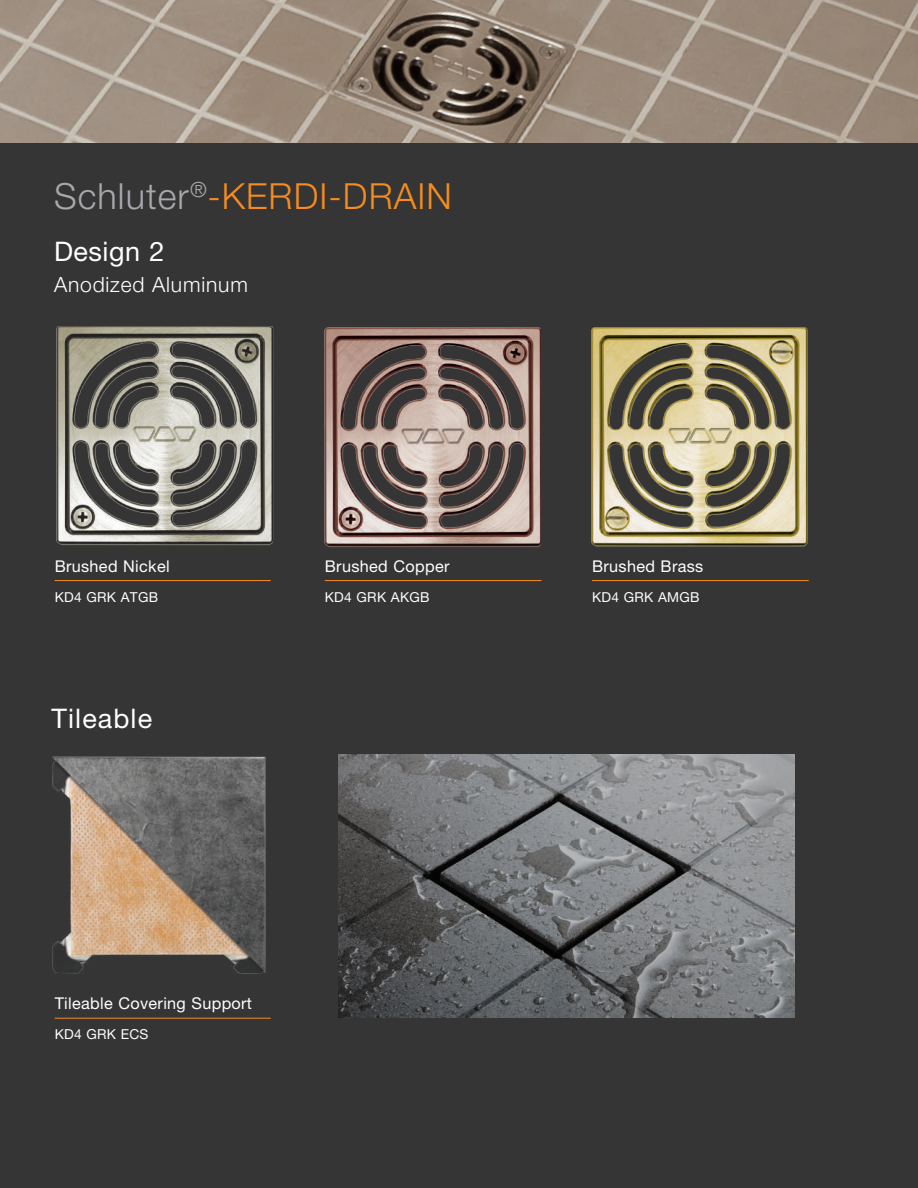
<style>
.page{position:relative;width:918px;height:1188px;background:#363536}
.page>*{position:absolute;margin:0;border:0;box-sizing:border-box;transform-origin:0 0}
.t1{font:300 36px "Helvetica Neue LT Pro";letter-spacing:.03em;color:#f68c1f}
.t2{font:27px "Helvetica Neue LT Pro";letter-spacing:.04em;color:#fff}
.t3{font:300 21px "Helvetica Neue LT Pro";letter-spacing:.04em;color:#fff}
.t4{font:16.2px "Helvetica Neue LT Pro";letter-spacing:.02em;color:#fff}
.t5{font:13.8px "Helvetica Neue LT Pro";letter-spacing:.02em;color:#fff}
.s1{color:#a8a9ad}
</style>
<div class="page">
<img style="left:51px;top:757px;width:215px;height:216px">
<img style="left:324px;top:327px;width:217px;height:220px">
<img style="left:591px;top:327px;width:216px;height:220px">
<hr style="left:592px;top:580px;width:217px;height:1px;background:#f68c1f">
<hr style="left:55px;top:580px;width:216px;height:1px;background:#f68c1f">
<hr style="left:55px;top:1018px;width:216px;height:1px;background:#f68c1f">
<hr style="left:325px;top:580px;width:217px;height:1px;background:#f68c1f">
<img style="left:56px;top:327px;width:218px;height:219px">
<img style="left:0;top:0;width:918px;height:143px">
<img style="left:338px;top:755px;width:457px;height:262px">
<h1 class="t1" style="left:54px;top:174px;width:399px"><span class="s1">Schluter</span><sup>®</sup>-KERDI-DRAIN</h1>
<h2 class="t2" style="left:54px;top:236px;width:112px">Design 2</h2>
<p class="t3" style="left:54px;top:271px;width:195px">Anodized Aluminum</p>
<p class="t4" style="left:55px;top:556px;width:116px">Brushed Nickel</p>
<p class="t5" style="left:55px;top:589px;width:105px">KD4 GRK ATGB</p>
<h2 class="t2" style="left:52px;top:702px;width:102px">Tileable</h2>
<p class="t4" style="left:325px;top:556px;width:126px">Brushed Copper</p>
<p class="t5" style="left:325px;top:589px;width:106px">KD4 GRK AKGB</p>
<p class="t4" style="left:55px;top:994px;width:199px">Tileable Covering Support</p>
<p class="t5" style="left:55px;top:1026px;width:95px">KD4 GRK ECS</p>
<p class="t4" style="left:592px;top:556px;width:113px">Brushed Brass</p>
<p class="t5" style="left:592px;top:589px;width:109px">KD4 GRK AMGB</p>
</div>
